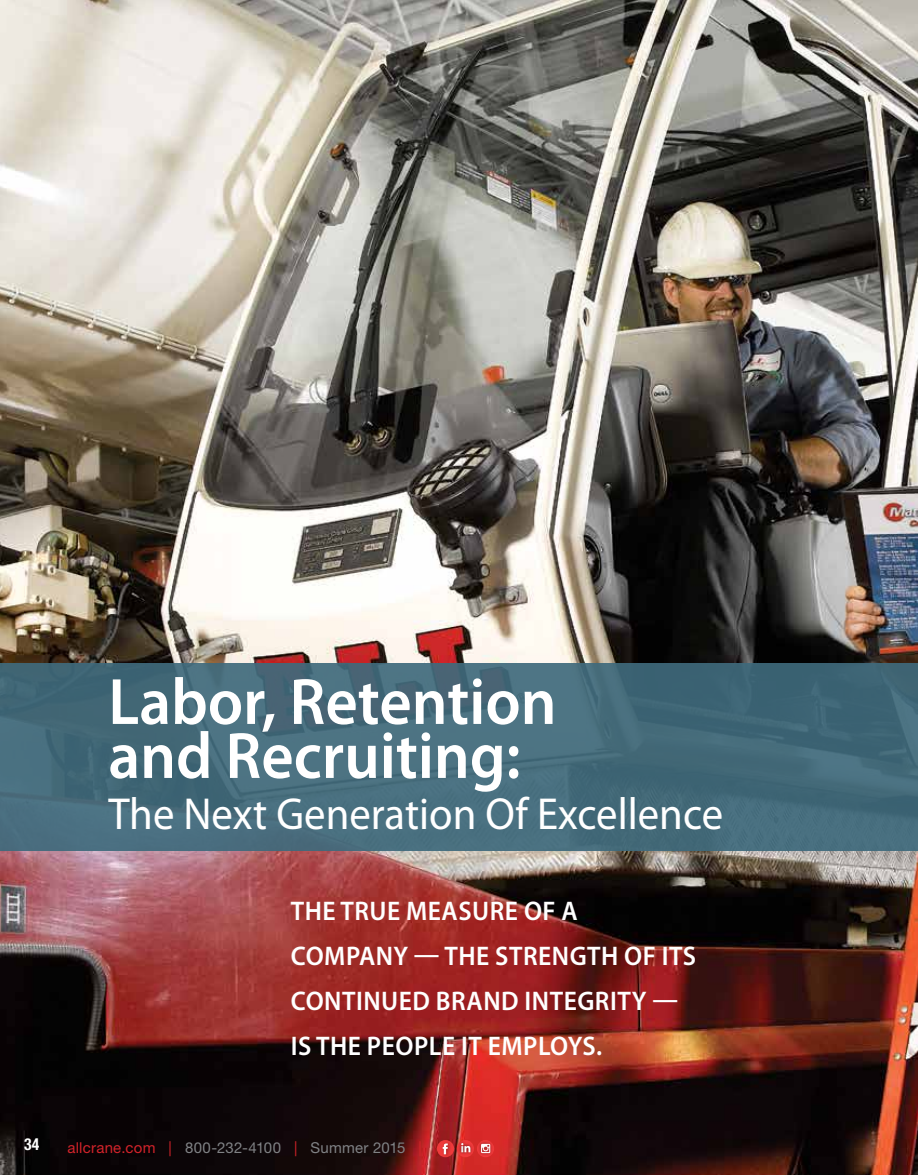
<style>
.page{position:relative;width:918px;height:1175px;background:#fff}
.page>*{position:absolute;margin:0;border:0;box-sizing:border-box;transform-origin:0 0}
.t1{font:600 66px/54px "Myriad Pro";color:#fff;scale:.95 1}
.t2{font:45px "Myriad Pro";color:#fff;scale:.95 1}
.t3{font:600 27px/45px "Myriad Pro";letter-spacing:.02em;color:#fff;scale:.95 1}
.t4{font:700 condensed 16.5px "Helvetica Neue";color:#fff;scale:.95 1}
.t5{font:15px "Helvetica Neue";letter-spacing:.015em;color:#808285}
.s1{color:#d2232a}
</style>
<div class="page">
<img style="left:0;top:0;width:918px;height:1174px">
<div style="left:0;top:662px;width:918px;height:188px;background:linear-gradient(to right,#486d7d,#436979)"></div>
<div style="left:437px;top:1140px;width:17px;height:17px;background:#ef3a3b;border-radius:50%"></div>
<img style="left:439px;top:1139px;width:14px;height:20px">
<svg style="left:443px;top:1143px;width:5px;height:11px"></svg>
<div style="left:457px;top:1140px;width:17px;height:17px;background:#ef3a3b;border-radius:50%"></div>
<img style="left:457px;top:1138px;width:11px;height:18px">
<img style="left:460px;top:1141px;width:15px;height:15px">
<svg style="left:461px;top:1143px;width:9px;height:9px"></svg>
<img style="left:477px;top:1139px;width:18px;height:18px">
<svg style="left:481px;top:1143px;width:9px;height:10px"></svg>
<h1 class="t1" style="left:108px;top:673px;width:473px">LABOR, RETENTION<br>AND RECRUITING:</h1>
<h2 class="t2" style="left:108px;top:786px;width:649px">The Next Generation Of Excellence</h2>
<p class="t3" style="left:291px;top:887px;width:428px">TH E TRUE MEASURE OF A<br>COMPANY — TH E STRENGTH OF ITS<br>CONTI NUED BRAND INTEGRITY —<br>IS TH E PEOPLE IT EMPLOYS.</p>
<p class="t4" style="left:24px;top:1133px;width:18px">34</p>
<p class="t5" style="left:68px;top:1138px;width:356px"><span class="s1">allcrane.com |</span> 800-232-4100 <span class="s1">|</span> Summer 2015 <span class="s1">|</span></p>
</div>
